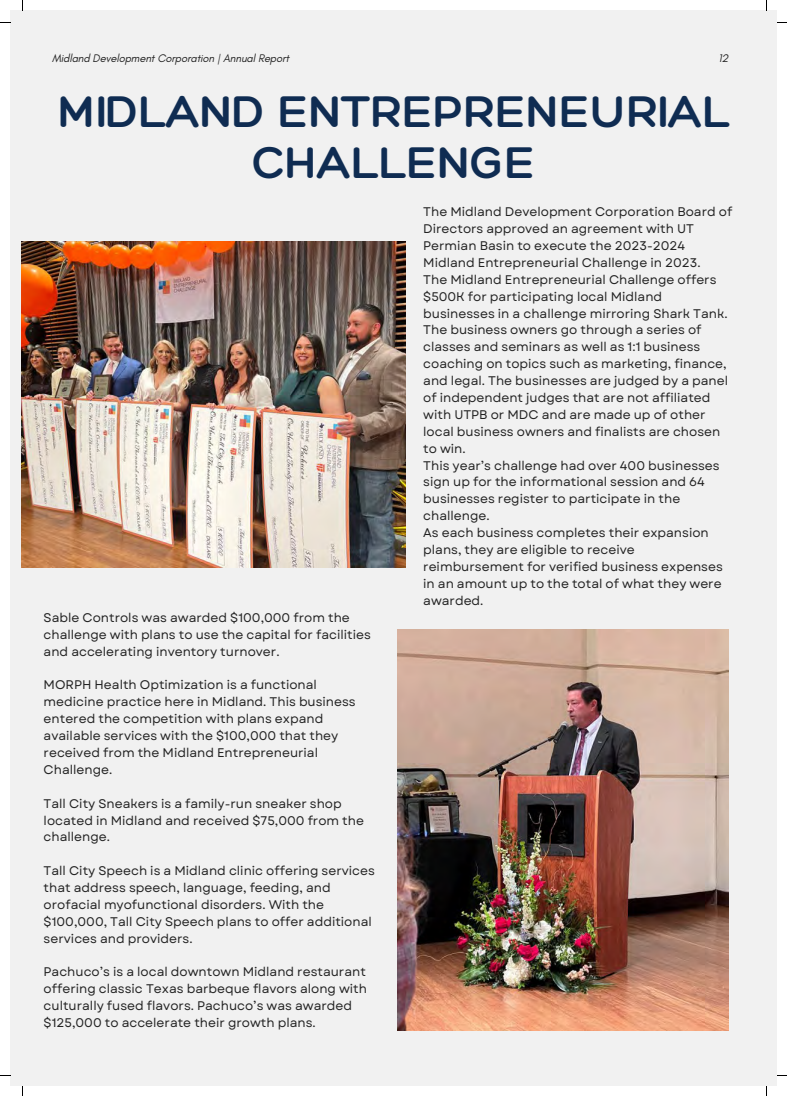
<style>
.page{position:relative;width:787px;height:1096px;background:#fff}
.page>*{position:absolute;margin:0;border:0;box-sizing:border-box;transform-origin:0 0}
.t1{font:300 48.12px/50.6px "Hero";color:#0f2c52;text-align:center}
.t2{font:12.5px/16.9px "Garet";color:#222}
.t3{font:italic 11.25px "Glacial Indifference";letter-spacing:-.015em;color:#222}
</style>
<div class="page">
<div style="left:10px;top:10px;width:767px;height:1076px;background:#f1f1f1"></div>
<img style="left:22px;top:242px;width:384px;height:325px">
<img style="left:398px;top:629px;width:330px;height:400px">
<h2 class="t3" style="left:52px;top:51px;width:239px">Midland Development Corporation | Annual Report</h2>
<h2 class="t3" style="left:718px;top:51px;width:11px">12</h2>
<p class="t1" style="left:58px;top:85px;width:674px">MIDLAND ENTREPRENEURIAL<br>CHALLENGE</p>
<h1 class="t2" style="left:423px;top:203px;width:311px">The Midland Development Corporation Board of Directors approved an agreement with UT Permian Basin to execute the 2023-2024<br>Midland Entrepreneurial Challenge in 2023.<br>The Midland Entrepreneurial Challenge offers $500K for participating local Midland businesses in a challenge mirroring Shark Tank.<br>The business owners go through a series of classes and seminars as well as 1:1 business coaching on topics such as marketing, finance, and legal. The businesses are judged by a panel of independent judges that are not affiliated with UTPB or MDC and are made up of other local business owners and finalists are chosen to win.<br>This year’s challenge had over 400 businesses sign up for the informational session and 64 businesses register to participate in the challenge.<br>As each business completes their expansion plans, they are eligible to receive reimbursement for verified business expenses in an amount up to the total of what they were awarded.</h1>
<h2 class="t2" style="left:44px;top:609px;width:329px">Sable Controls was awarded $100,000 from the challenge with plans to use the capital for facilities and accelerating inventory turnover.</h2>
<h2 class="t2" style="left:44px;top:676px;width:314px">MORPH Health Optimization is a functional medicine practice here in Midland. This business entered the competition with plans expand available services with the $100,000 that they received from the Midland Entrepreneurial Challenge.</h2>
<h2 class="t2" style="left:44px;top:794px;width:322px">Tall City Sneakers is a family-run sneaker shop located in Midland and received $75,000 from the challenge.</h2>
<h2 class="t2" style="left:44px;top:862px;width:333px">Tall City Speech is a Midland clinic offering services that address speech, language, feeding, and orofacial myofunctional disorders. With the $100,000, Tall City Speech plans to offer additional services and providers.</h2>
<h2 class="t2" style="left:44px;top:963px;width:325px">Pachuco’s is a local downtown Midland restaurant offering classic Texas barbeque flavors along with culturally fused flavors. Pachuco’s was awarded $125,000 to accelerate their growth plans.</h2>
</div>
